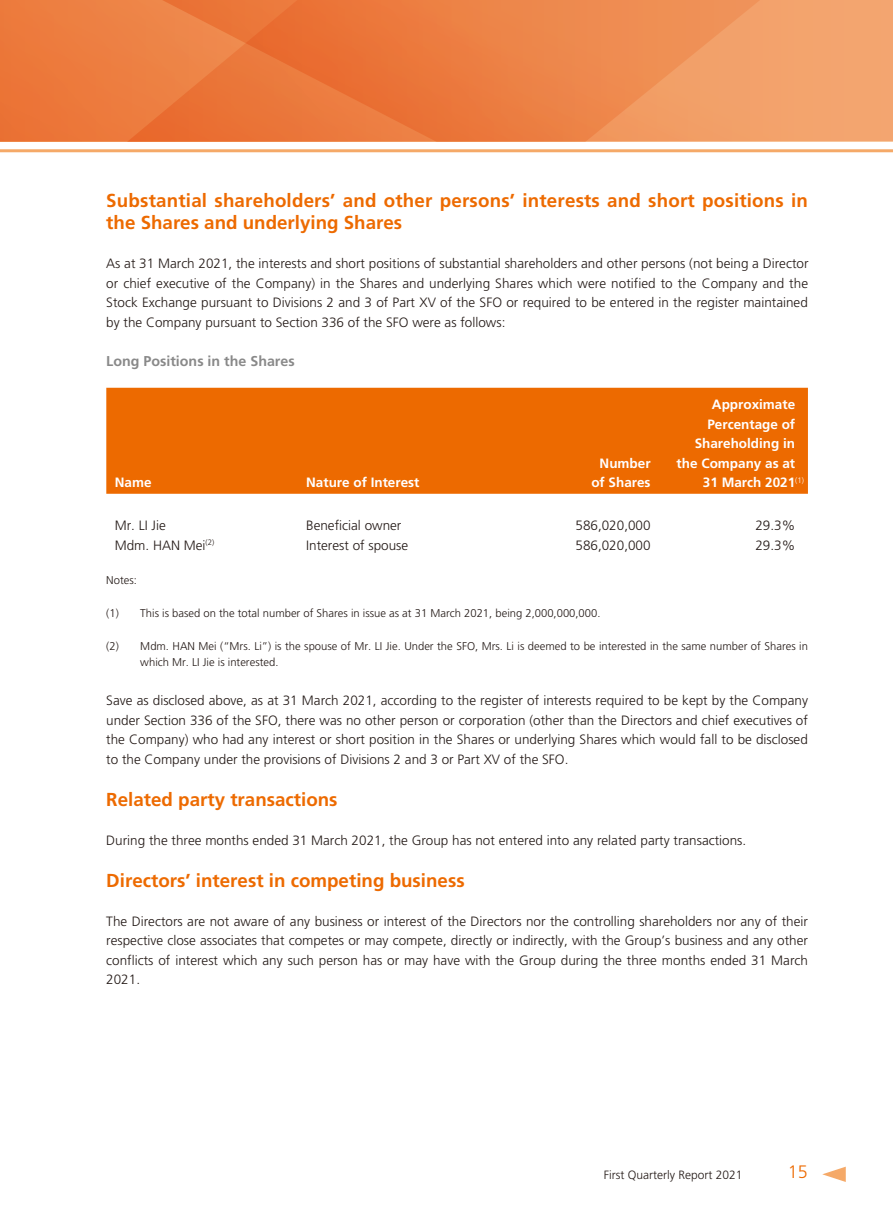
<style>
.page{position:relative;width:893px;height:1212px;background:#fff}
.page>*{position:absolute;margin:0;border:0;box-sizing:border-box;transform-origin:0 0}
.t1{font:700 18.75px/22.5px "Frutiger LT Std";color:#ed6a00}
.t2{font:300 18px "Frutiger LT Std";color:#ed6a00}
.t3{font:700 14.25px "Frutiger LT Std";color:#898989}
.t4{font:300 13.5px/19.5px "Frutiger LT Std";color:#231916;text-align:justify}
.t5{font:700 13.5px/19.5px "Frutiger LT Std";color:#fff;text-align:right}
.t6{font:300 12px "Frutiger LT Std";color:#231916}
.t7{font:300 11.25px/16.5px "Frutiger LT Std";color:#231916}
</style>
<div class="page">
<svg style="left:0;top:0;width:893px;height:3px;background:#ed874b"></svg>
<svg style="left:0;top:3px;width:893px;height:138px;background:#ed864b"></svg>
<hr style="left:0;top:149px;width:893px;height:3px;background:#f5a968">
<svg style="left:822px;top:1166px;width:24px;height:16px"></svg>
<div style="left:106px;top:388px;width:702px;height:106px;background:#ed6a00"></div>
<h1 class="t1" style="left:106px;top:189px;width:703px">Substantial shareholders’ and other persons’ interests and short positions in the Shares and underlying Shares</h1>
<p class="t4" style="left:106px;top:254px;width:704px">As at 31 March 2021, the interests and short positions of substantial shareholders and other persons (not being a Director or chief executive of the Company) in the Shares and underlying Shares which were notified to the Company and the Stock Exchange pursuant to Divisions 2 and 3 of Part XV of the SFO or required to be entered in the register maintained by the Company pursuant to Section 336 of the SFO were as follows:</p>
<p class="t3" style="left:106px;top:353px;width:190px">Long Positions in the Shares</p>
<p class="t5" style="left:115px;top:473px;width:38px">Name</p>
<p class="t5" style="left:306px;top:473px;width:115px">Nature of Interest</p>
<p class="t5" style="left:591px;top:453px;width:61px">Number of Shares</p>
<p class="t5" style="left:712px;top:395px;width:85px">Approximate</p>
<p class="t5" style="left:707px;top:414px;width:89px">Percentage of</p>
<p class="t5" style="left:695px;top:434px;width:102px">Shareholding in</p>
<p class="t5" style="left:677px;top:453px;width:120px">the Company as at</p>
<p class="t5" style="left:703px;top:473px;width:103px">31 March 2021<sup>(1)</sup></p>
<p class="t4" style="left:115px;top:516px;width:52px">Mr. LI Jie</p>
<p class="t4" style="left:306px;top:516px;width:97px">Beneficial owner</p>
<p class="t4" style="left:575px;top:516px;width:77px">586,020,000</p>
<p class="t4" style="left:755px;top:516px;width:41px">29.3%</p>
<p class="t4" style="left:115px;top:536px;width:101px">Mdm. HAN Mei<sup>(2)</sup></p>
<p class="t4" style="left:306px;top:536px;width:104px">Interest of spouse</p>
<p class="t4" style="left:575px;top:536px;width:77px">586,020,000</p>
<p class="t4" style="left:755px;top:536px;width:41px">29.3%</p>
<p class="t7" style="left:106px;top:572px;width:32px">Notes:</p>
<p class="t7" style="left:106px;top:605px;width:496px">(1) This is based on the total number of Shares in issue as at 31 March 2021, being 2,000,000,000.</p>
<p class="t7" style="left:140px;top:638px;width:669px;text-indent:-34px">(2) Mdm. HAN Mei (“Mrs. Li”) is the spouse of Mr. LI Jie. Under the SFO, Mrs. Li is deemed to be interested in the same number of Shares in which Mr. LI Jie is interested.</p>
<p class="t4" style="left:106px;top:691px;width:703px">Save as disclosed above, as at 31 March 2021, according to the register of interests required to be kept by the Company under Section 336 of the SFO, there was no other person or corporation (other than the Directors and chief executives of the Company) who had any interest or short position in the Shares or underlying Shares which would fall to be disclosed to the Company under the provisions of Divisions 2 and 3 or Part XV of the SFO.</p>
<h1 class="t1" style="left:106px;top:788px;width:233px">Related party transactions</h1>
<p class="t4" style="left:106px;top:830px;width:641px">During the three months ended 31 March 2021, the Group has not entered into any related party transactions.</p>
<h1 class="t1" style="left:106px;top:869px;width:360px">Directors’ interest in competing business</h1>
<p class="t4" style="left:106px;top:911px;width:703px">The Directors are not aware of any business or interest of the Directors nor the controlling shareholders nor any of their respective close associates that competes or may compete, directly or indirectly, with the Group’s business and any other conflicts of interest which any such person has or may have with the Group during the three months ended 31 March 2021.</p>
<p class="t6" style="left:604px;top:1168px;width:140px">First Quarterly Report 2021</p>
<h2 class="t2" style="left:788px;top:1162px;width:22px">15</h2>
</div>
